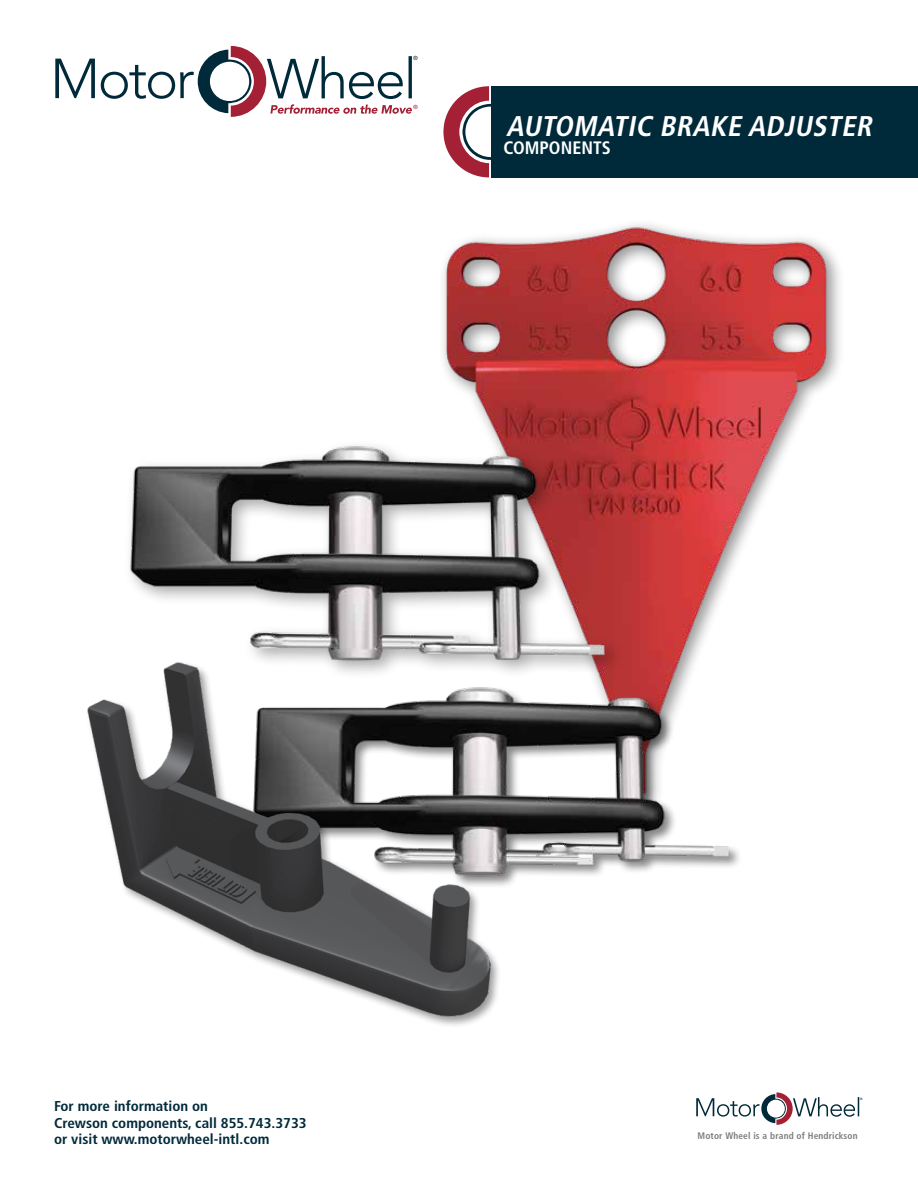
<style>
.page{position:relative;width:918px;height:1188px;background:#fff}
.page>*{position:absolute;margin:0;border:0;box-sizing:border-box;transform-origin:0 0}
.t1{font:italic 700 condensed 28.5px "Frutiger LT Std";color:#fff}
.t2{font:700 condensed 18px "Frutiger LT Std";letter-spacing:.005em;color:#fff}
.t3{font:700 condensed 14.25px/16.5px "Frutiger LT Std";color:#002a3a;scale:1.05 1}
.t4{font:700 condensed 9.45px "Frutiger LT Std";letter-spacing:.01em;color:#7d7e7c}
.t5{font:5.7px "Helvetica LT Std";color:#a32035}
.t6{font:5.7px "Helvetica LT Std";color:#002a3a}
.t7{font:3.15px "Helvetica LT Std";color:#002a3a}
</style>
<div class="page">
<svg style="left:55px;top:46px;width:357px;height:71px"></svg>
<svg style="left:696px;top:1092px;width:163px;height:33px"></svg>
<img style="left:443px;top:177px;width:397px;height:422px">
<img style="left:129px;top:399px;width:499px;height:200px">
<img style="left:251px;top:599px;width:488px;height:276px">
<img style="left:87px;top:636px;width:438px;height:390px">
<div style="left:491px;top:86px;width:427px;height:92px;background:#002a3a"></div>
<svg style="left:443px;top:86px;width:48px;height:91px"></svg>
<p class="t6" style="left:414px;top:55px;width:6px">®</p>
<p class="t5" style="left:414px;top:104px;width:6px">®</p>
<h1 class="t1" style="left:506px;top:110px;width:373px">AUTOMATIC BRAKE ADJUSTER</h1>
<p class="t2" style="left:503px;top:137px;width:109px">COMPONENTS</p>
<p class="t3" style="left:54px;top:1098px;width:242px">For more information on<br>Crewson components, call 855.743.3733 or visit www.motorwheel-intl.com</p>
<p class="t7" style="left:860px;top:1097px;width:4px">®</p>
<p class="t4" style="left:698px;top:1130px;width:162px">Motor Wheel is a brand of Hendrickson</p>
</div>
